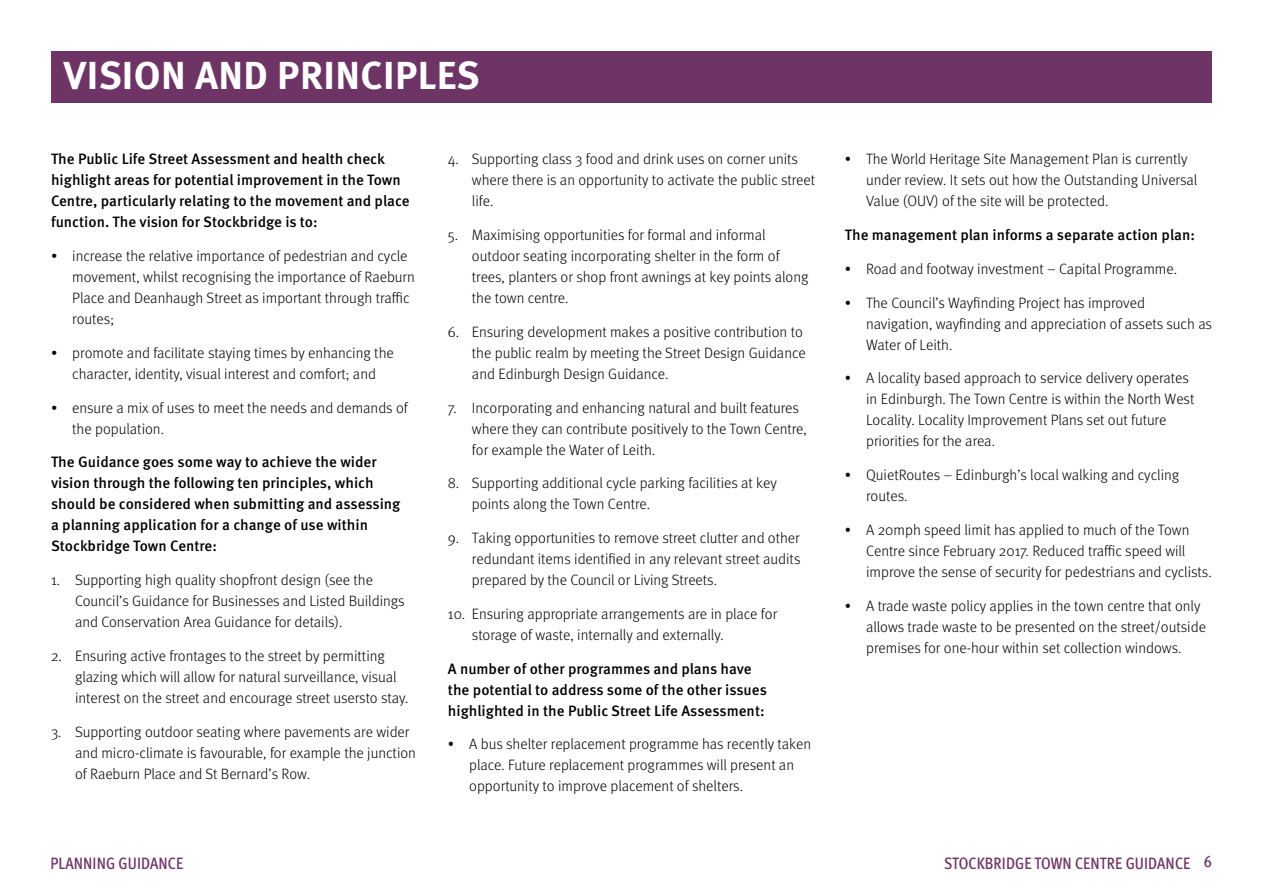
<style>
.page{position:relative;width:1263px;height:893px;background:#fff}
.page>*{position:absolute;margin:0;border:0;box-sizing:border-box;transform-origin:0 0}
.t1{font:700 39px "Meta Pro";letter-spacing:.01em;color:#fff}
.t2{font:500 condensed 16.5px "Meta Pro";letter-spacing:.01em;color:#6d3465}
.t3{font:300 15px/21px "Meta Pro";color:#000}
.t4{font:500 15px/21px "Meta Pro";color:#000}
</style>
<div class="page">
<div style="left:51px;top:51px;width:1160px;height:52px;background:#6d3465"></div>
<h2 class="t1" style="left:64px;top:45px;width:417px">VISION AND PRINCIPLES</h2>
<p class="t4" style="left:51px;top:148px;width:360px">The Public Life Street Assessment and health check highlight areas for potential improvement in the Town Centre, particularly relating to the movement and place function. The vision for Stockbridge is to:</p>
<p class="t3" style="left:72px;top:245px;width:344px;text-indent:-21px">• increase the relative importance of pedestrian and cycle movement, whilst recognising the importance of Raeburn Place and Deanhaugh Street as important through trafc routes;</p>
<p class="t3" style="left:51px;top:341px;width:344px;text-align:center">• promote and facilitate staying times by enhancing the character, identity, visual interest and comfort; and</p>
<p class="t3" style="left:72px;top:396px;width:338px;text-indent:-21px">• ensure a mix of uses to meet the needs and demands of the population.</p>
<p class="t4" style="left:51px;top:451px;width:351px">The Guidance goes some way to achieve the wider vision through the following ten principles, which should be considered when submitting and assessing a planning application for a change of use within Stockbridge Town Centre:</p>
<p class="t3" style="left:75px;top:569px;width:331px;text-indent:-24px">1. Supporting high quality shopfront design (see the<br>Council’s Guidance for Businesses and Listed Buildings and Conservation Area Guidance for details).</p>
<p class="t3" style="left:75px;top:644px;width:335px;text-indent:-24px">2. Ensuring active frontages to the street by permitting glazing which will allow for natural surveillance, visual interest on the street and encourage street usersto stay.</p>
<p class="t3" style="left:75px;top:720px;width:342px;text-indent:-24px">3. Supporting outdoor seating where pavements are wider and micro-climate is favourable, for example the junction of Raeburn Place and St Bernard’s Row.</p>
<p class="t3" style="left:472px;top:148px;width:345px;text-indent:-24px">4. Supporting class 3 food and drink uses on corner units where there is an opportunity to activate the public street life.</p>
<p class="t3" style="left:472px;top:224px;width:338px;text-indent:-24px">5. Maximising opportunities for formal and informal outdoor seating incorporating shelter in the form of trees, planters or shop front awnings at key points along the town centre.</p>
<p class="t3" style="left:472px;top:320px;width:335px;text-indent:-24px">6. Ensuring development makes a positive contribution to the public realm by meeting the Street Design Guidance and Edinburgh Design Guidance.</p>
<p class="t3" style="left:472px;top:396px;width:336px;text-indent:-24px">7. Incorporating and enhancing natural and built features where they can contribute positively to the Town Centre, for example the Water of Leith.</p>
<p class="t3" style="left:472px;top:472px;width:306px;text-indent:-24px">8. Supporting additional cycle parking facilities at key points along the Town Centre.</p>
<p class="t3" style="left:472px;top:527px;width:330px;text-align:justify;text-indent:-24px">9. Taking opportunities to remove street clutter and other redundant items identifed in any relevant street audits prepared by the Council or Living Streets.</p>
<p class="t3" style="left:472px;top:602px;width:307px;text-indent:-24px">10. Ensuring appropriate arrangements are in place for storage of waste, internally and externally.</p>
<p class="t4" style="left:448px;top:657px;width:321px">A number of other programmes and plans have the potential to address some of the other issues highlighted in the Public Street Life Assessment:</p>
<p class="t3" style="left:469px;top:733px;width:343px;text-indent:-21px">• A bus shelter replacement programme has recently taken place. Future replacement programmes will present an opportunity to improve placement of shelters.</p>
<p class="t3" style="left:866px;top:148px;width:333px;text-indent:-21px">• The World Heritage Site Management Plan is currently under review. It sets out how the Outstanding Universal<br>Value (OUV) of the site will be protected.</p>
<p class="t4" style="left:845px;top:223px;width:352px">The management plan informs a separate action plan:</p>
<p class="t3" style="left:845px;top:257px;width:334px">• Road and footway investment – Capital Programme.</p>
<p class="t3" style="left:866px;top:291px;width:347px;text-indent:-21px">• The Council’s Wayfnding Project has improved navigation, wayfnding and appreciation of assets such as<br>Water of Leith.</p>
<p class="t3" style="left:866px;top:367px;width:330px;text-indent:-21px">• A locality based approach to service delivery operates in Edinburgh. The Town Centre is within the North West Locality. Locality Improvement Plans set out future priorities for the area.</p>
<p class="t3" style="left:866px;top:464px;width:315px;text-indent:-21px">• QuietRoutes – Edinburgh’s local walking and cycling routes.</p>
<p class="t3" style="left:866px;top:518px;width:347px;text-indent:-21px">• A 20mph speed limit has applied to much of the Town<br>Centre since February 2017. Reduced trafc speed will improve the sense of security for pedestrians and cyclists.</p>
<p class="t3" style="left:866px;top:594px;width:341px;text-indent:-21px">• A trade waste policy applies in the town centre that only allows trade waste to be presented on the street/outside premises for one-hour within set collection windows.</p>
<p class="t2" style="left:50px;top:850px;width:134px">PLANNING GUIDANCE</p>
<p class="t2" style="left:944px;top:850px;width:269px">STOCKBRIDGE TOWN CENTRE GUIDANCE 6</p>
</div>
